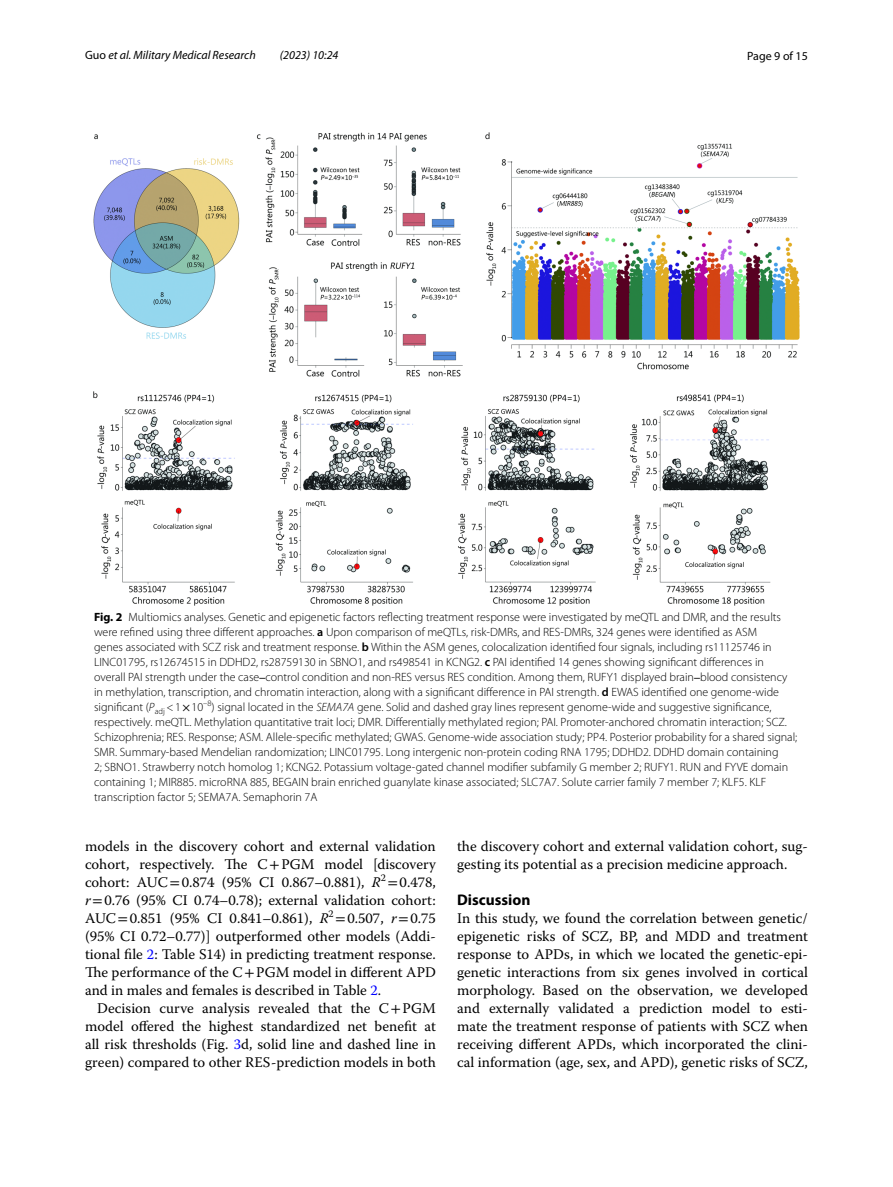
<style>
.page{position:relative;width:893px;height:1187px;background:#fff}
.page>*{position:absolute;margin:0;border:0;box-sizing:border-box;transform-origin:0 0}
.t1{font:700 15.45px "Myriad Pro";color:#000}
.t2{font:14.7px/18px "Warnock Pro";color:#000;text-align:justify}
.t3{font:300 12px/15px "Myriad Pro";color:#000}
.t4{font:italic 12px "Myriad Pro";color:#000}
.t5{font:12px "Myriad Pro";color:#000}
.s1{font-style:normal}
.s2{font-weight:700}
.s3{font-weight:600}
.s4{font-family:"STIX Math";font-weight:400}
.s5{font-style:italic}
.s6{font-family:"STIX";font-weight:400}
.s7{font-family:"STIX"}
.s8{color:#00f}
</style>
<div class="page">
<img style="left:94px;top:133px;width:705px;height:472px">
<p class="t4" style="left:85px;top:48px;width:172px"><span class="s1">Guo</span> et al. Military Medical Research</p>
<p class="t4" style="left:280px;top:48px;width:60px">(2023) 10:24</p>
<p class="t5" style="left:747px;top:48px;width:62px">Page 9 of 15</p>
<p class="t3" style="left:94px;top:609px;width:705px"><span class="s2">Fig. 2</span> Multiomics analyses. Genetic and epigenetic factors reflecting treatment response were investigated by meQTL and DMR, and the results were refined using three different approaches. <span class="s3">a</span> Upon comparison of meQTLs, risk-DMRs, and RES-DMRs, 324 genes were identified as ASM<br>genes associated with SCZ risk and treatment response. <span class="s3">b</span> Within the ASM genes, colocalization identified four signals, including rs11125746 in LINC01795, rs12674515 in DDHD2, rs28759130 in SBNO1, and rs498541 in KCNG2. <span class="s3">c</span> PAI identified 14 genes showing significant differences in overall PAI strength under the case<span class="s4">‒</span>control condition and non-RES versus RES condition. Among them, RUFY1 displayed brain<span class="s4">‒</span>blood consistency in methylation, transcription, and chromatin interaction, along with a significant difference in PAI strength. <span class="s3">d</span> EWAS identified one genome-wide significant (<span class="s5">P</span><sub>adj</sub> &lt;1<span class="s6">×</span> -10<sup>–8</sup>) signal located in the <span class="s5">SEMA7A</span> gene. Solid and dashed gray lines represent genome-wide and suggestive significance, respectively. meQTL. Methylation quantitative trait loci; DMR. Differentially methylated region; PAI. Promoter-anchored chromatin interaction; SCZ.<br>Schizophrenia; RES. Response; ASM. Allele-specific methylated; GWAS. Genome-wide association study; PP4. Posterior probability for a shared signal; SMR. Summary-based Mendelian randomization; LINC01795. Long intergenic non-protein coding RNA 1795; DDHD2. DDHD domain containing<br>2; SBNO1. Strawberry notch homolog 1; KCNG2. Potassium voltage-gated channel modifier subfamily G member 2; RUFY1. RUN and FYVE domain containing 1; MIR885. microRNA 885, BEGAIN brain enriched guanylate kinase associated; SLC7A7. Solute carrier family 7 member 7; KLF5. KLF transcription factor 5; SEMA7A. Semaphorin 7A</p>
<p class="t2" style="left:85px;top:836px;width:352px">models in the discovery cohort and external validation cohort, respectively. The C<span class="s7">+</span>PGM model [discovery cohort: AUC<span class="s7">=</span>0.874 (95% CI 0.867–0.881), <span class="s5">R</span><sup>2</sup> <span class="s7">=</span>0.478, <span class="s5">r</span><span class="s7">=</span>0.76 (95% CI 0.74–0.78); external validation cohort:<br>AUC<span class="s7">=</span>0.851 (95% CI 0.841–0.861), <span class="s5">R</span><sup>2</sup> <span class="s7">=</span>0.507, <span class="s5">r</span><span class="s7">=</span>0.75 (95% CI 0.72–0.77)] outperformed other models (Addi&shy;tional file <span class="s8">2</span>: Table S14) in predicting treatment response.<br>The performance of the C<span class="s7">+</span>PGM model in different APD and in males and females is described in Table <span class="s8">2</span>.</p>
<p class="t2" style="left:85px;top:998px;width:352px;text-indent:12px">Decision curve analysis revealed that the C<span class="s7">+</span>PGM model offered the highest standardized net benefit at all risk thresholds (Fig. <span class="s8">3</span>d, solid line and dashed line in green) compared to other RES-prediction models in both</p>
<p class="t2" style="left:457px;top:836px;width:352px">the discovery cohort and external validation cohort, sug&shy;gesting its potential as a precision medicine approach.</p>
<p class="t1" style="left:457px;top:889px;width:75px">Discussion</p>
<p class="t2" style="left:457px;top:908px;width:352px">In this study, we found the correlation between genetic/ epigenetic risks of SCZ, BP, and MDD and treatment response to APDs, in which we located the genetic-epi&shy;genetic interactions from six genes involved in cortical morphology. Based on the observation, we developed and externally validated a prediction model to esti&shy;mate the treatment response of patients with SCZ when receiving different APDs, which incorporated the clini&shy;cal information (age, sex, and APD), genetic risks of SCZ,</p>
</div>
